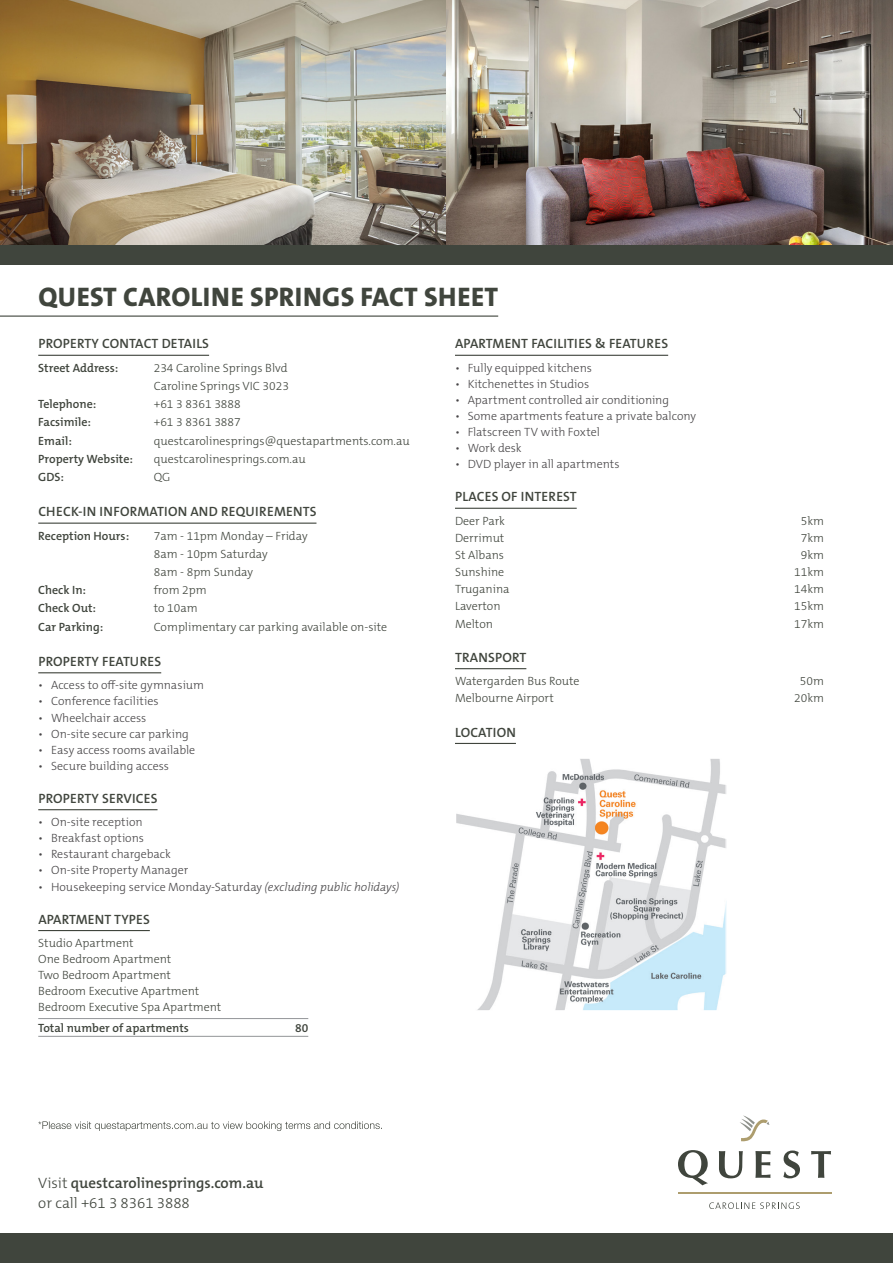
<style>
.page{position:relative;width:893px;height:1263px;background:#fff}
.page>*{position:absolute;margin:0;border:0;box-sizing:border-box;transform-origin:0 0}
.t1{font:800 27px "The Mix B W8";letter-spacing:.015em;color:#40453d}
.t2{font:600 15px "The Mix B W6";color:#40453d}
.t3{font:300 15px "The Mix B W3";color:#40453d}
.t4{font:600 13.5px "The Mix B W6";letter-spacing:.015em;color:#40453d}
.t5{font:300 12px/16px "The Mix B W3";color:#40453d}
.t6{font:300 12px "The Mix B W3";color:#484648}
.t7{font:600 12px "The Mix B W6";color:#40453d}
.s1{font-family:"The Mix Os F"}
.s2{font-family:"The Mix Os F";font-style:italic}
.s3{font-family:"The Mix B W3";font-weight:300}
</style>
<div class="page">
<svg style="left:38px;top:1121px;width:344px;height:10px"></svg>
<img style="left:0;top:0;width:893px;height:245px">
<hr style="left:0;top:316px;width:498px;height:1px;background:#40453d">
<hr style="left:455px;top:355px;width:213px;height:1px;background:#40453d">
<hr style="left:455px;top:508px;width:122px;height:1px;background:#40453d">
<hr style="left:455px;top:668px;width:71px;height:1px;background:#40453d">
<hr style="left:455px;top:743px;width:61px;height:1px;background:#40453d">
<img style="left:457px;top:760px;width:268px;height:249px">
<div style="left:455px;top:758px;width:272px;height:253px;border:1px solid #fff"></div>
<hr style="left:38px;top:355px;width:171px;height:1px;background:#40453d">
<hr style="left:38px;top:523px;width:278px;height:1px;background:#40453d">
<hr style="left:38px;top:672px;width:123px;height:1px;background:#40453d">
<hr style="left:38px;top:809px;width:120px;height:1px;background:#40453d">
<hr style="left:38px;top:930px;width:112px;height:1px;background:#40453d">
<hr style="left:38px;top:1018px;width:270px;height:1px;background:#939598">
<hr style="left:38px;top:1036px;width:270px;height:1px;background:#939598">
<div style="left:0;top:245px;width:893px;height:20px;background:#40453d"></div>
<div style="left:0;top:1233px;width:893px;height:30px;background:#40453d"></div>
<svg style="left:740px;top:1115px;width:29px;height:27px"></svg>
<svg style="left:678px;top:1150px;width:30px;height:35px"></svg>
<svg style="left:719px;top:1151px;width:24px;height:27px"></svg>
<svg style="left:755px;top:1151px;width:15px;height:27px"></svg>
<svg style="left:783px;top:1150px;width:17px;height:28px"></svg>
<svg style="left:811px;top:1151px;width:20px;height:27px"></svg>
<hr style="left:678px;top:1192px;width:153px;height:1px;background:#ad9d6e">
<svg style="left:709px;top:1202px;width:91px;height:7px"></svg>
<h1 class="t1" style="left:38px;top:280px;width:461px">QUEST CAROLINE SPRINGS FACT SHEET</h1>
<p class="t4" style="left:455px;top:335px;width:215px">APARTMENT FACILITIES &amp; FEATURES</p>
<p class="t6" style="left:455px;top:360px;width:138px"><span class="s1">•</span> Fully equipped kitchens</p>
<p class="t6" style="left:455px;top:376px;width:136px"><span class="s1">•</span> Kitchenettes in Studios</p>
<p class="t6" style="left:455px;top:392px;width:216px"><span class="s1">•</span> Apartment controlled air conditioning</p>
<p class="t6" style="left:455px;top:408px;width:243px"><span class="s1">•</span> Some apartments feature a private balcony</p>
<p class="t6" style="left:455px;top:424px;width:146px"><span class="s1">•</span> Flatscreen TV with Foxtel</p>
<p class="t6" style="left:455px;top:440px;width:68px"><span class="s1">•</span> Work desk</p>
<p class="t6" style="left:455px;top:456px;width:166px"><span class="s1">•</span> DVD player in all apartments</p>
<p class="t4" style="left:455px;top:488px;width:123px">PLACES OF INTEREST</p>
<p class="t5" style="left:455px;top:513px;width:52px">Deer Park</p>
<p class="t5" style="left:801px;top:513px;width:25px">5km</p>
<p class="t5" style="left:455px;top:530px;width:51px">Derrimut</p>
<p class="t5" style="left:801px;top:530px;width:25px">7km</p>
<p class="t5" style="left:455px;top:547px;width:51px">St Albans</p>
<p class="t5" style="left:801px;top:547px;width:25px">9km</p>
<p class="t5" style="left:455px;top:564px;width:51px">Sunshine</p>
<p class="t5" style="left:794px;top:564px;width:31px">11km</p>
<p class="t5" style="left:455px;top:581px;width:56px">Truganina</p>
<p class="t5" style="left:794px;top:581px;width:31px">14km</p>
<p class="t5" style="left:455px;top:598px;width:47px">Laverton</p>
<p class="t5" style="left:794px;top:598px;width:31px">15km</p>
<p class="t5" style="left:455px;top:615px;width:40px">Melton</p>
<p class="t5" style="left:794px;top:615px;width:31px">17km</p>
<p class="t4" style="left:455px;top:648px;width:73px">TRANSPORT</p>
<p class="t5" style="left:455px;top:673px;width:126px">Watergarden Bus Route</p>
<p class="t5" style="left:800px;top:673px;width:26px">50m</p>
<p class="t5" style="left:455px;top:690px;width:100px">Melbourne Airport</p>
<p class="t5" style="left:794px;top:690px;width:31px">20km</p>
<p class="t4" style="left:455px;top:723px;width:62px">LOCATION</p>
<p class="t4" style="left:38px;top:335px;width:172px">PROPERTY CONTACT DETAILS</p>
<p class="t7" style="left:38px;top:360px;width:82px">Street Address:</p>
<p class="t5" style="left:154px;top:359px;width:137px;line-height:18.1px">234 Caroline Springs Blvd<br>Caroline Springs VIC 3023</p>
<p class="t7" style="left:38px;top:396px;width:60px">Telephone:</p>
<p class="t5" style="left:154px;top:396px;width:89px">+61 3 8361 3888</p>
<p class="t7" style="left:38px;top:415px;width:54px">Facsimile:</p>
<p class="t5" style="left:154px;top:414px;width:89px">+61 3 8361 3887</p>
<p class="t7" style="left:38px;top:433px;width:35px">Email:</p>
<p class="t5" style="left:154px;top:433px;width:257px">questcarolinesprings@questapartments.com.au</p>
<p class="t7" style="left:38px;top:451px;width:96px">Property Website:</p>
<p class="t5" style="left:154px;top:451px;width:154px">questcarolinesprings.com.au</p>
<p class="t7" style="left:38px;top:469px;width:27px">GDS:</p>
<p class="t5" style="left:154px;top:469px;width:18px">QG</p>
<p class="t4" style="left:38px;top:503px;width:280px">CHECK-IN INFORMATION AND REQUIREMENTS</p>
<p class="t7" style="left:38px;top:528px;width:92px">Reception Hours:</p>
<p class="t5" style="left:154px;top:527px;width:155px;line-height:18.1px">7am - 11pm Monday – Friday<br>8am - 10pm Saturday<br>8am - 8pm Sunday</p>
<p class="t7" style="left:38px;top:582px;width:49px">Check In:</p>
<p class="t5" style="left:154px;top:582px;width:55px">from 2pm</p>
<p class="t7" style="left:38px;top:601px;width:59px">Check Out:</p>
<p class="t5" style="left:154px;top:600px;width:45px">to 10am</p>
<p class="t7" style="left:38px;top:619px;width:66px">Car Parking:</p>
<p class="t5" style="left:154px;top:619px;width:235px">Complimentary car parking available on-site</p>
<p class="t4" style="left:38px;top:653px;width:124px">PROPERTY FEATURES</p>
<p class="t6" style="left:38px;top:678px;width:167px"><span class="s1">•</span> Access to off-site gymnasium</p>
<p class="t6" style="left:38px;top:694px;width:122px"><span class="s1">•</span> Conference facilities</p>
<p class="t6" style="left:38px;top:710px;width:110px"><span class="s1">•</span> Wheelchair access</p>
<p class="t6" style="left:38px;top:726px;width:152px"><span class="s1">•</span> On-site secure car parking</p>
<p class="t6" style="left:38px;top:742px;width:158px"><span class="s1">•</span> Easy access rooms available</p>
<p class="t6" style="left:38px;top:758px;width:132px"><span class="s1">•</span> Secure building access</p>
<p class="t4" style="left:38px;top:789px;width:121px">PROPERTY SERVICES</p>
<p class="t6" style="left:38px;top:814px;width:106px"><span class="s1">•</span> On-site reception</p>
<p class="t6" style="left:38px;top:830px;width:107px"><span class="s1">•</span> Breakfast options</p>
<p class="t6" style="left:38px;top:847px;width:134px"><span class="s1">•</span> Restaurant chargeback</p>
<p class="t6" style="left:38px;top:863px;width:151px"><span class="s1">•</span> On-site Property Manager</p>
<p class="t6" style="left:38px;top:879px;width:363px"><span class="s1">•</span> Housekeeping service Monday-Saturday <span class="s2">(excluding public holidays)</span></p>
<p class="t4" style="left:38px;top:910px;width:113px">APARTMENT TYPES</p>
<p class="t5" style="left:38px;top:935px;width:184px">Studio Apartment<br>One Bedroom Apartment<br>Two Bedroom Apartment<br>Bedroom Executive Apartment<br>Bedroom Executive Spa Apartment</p>
<p class="t7" style="left:38px;top:1020px;width:152px">Total number of apartments</p>
<p class="t7" style="left:295px;top:1020px;width:15px">80</p>
<p class="t2" style="left:38px;top:1173px;width:227px"><span class="s3">Visit</span> questcarolinesprings.com.au</p>
<p class="t3" style="left:38px;top:1193px;width:153px">or call +61 3 8361 3888</p>
</div>
